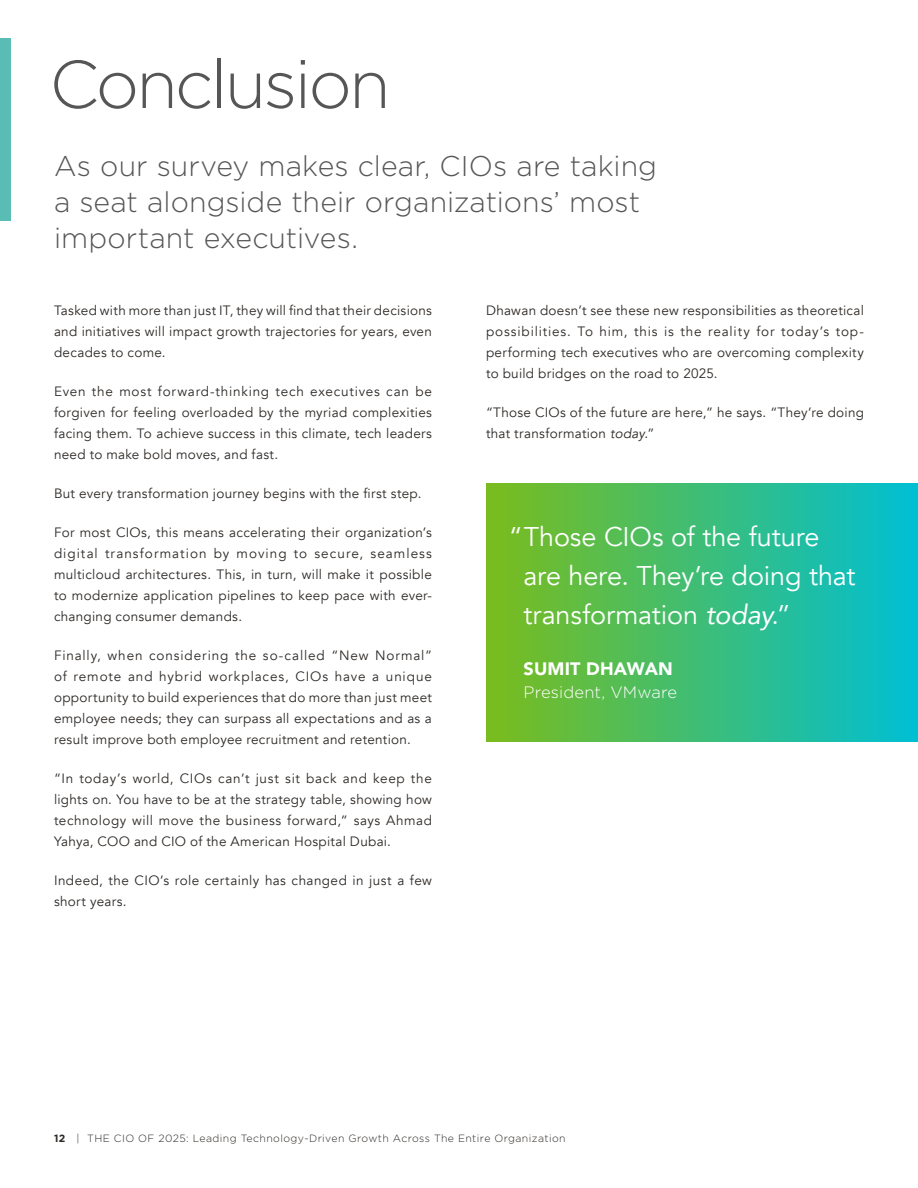
<style>
.page{position:relative;width:918px;height:1188px;background:#fff}
.page>*{position:absolute;margin:0;border:0;box-sizing:border-box;transform-origin:0 0}
.t1{font:300 67.5px "Gotham";letter-spacing:-.04em;color:#565656}
.t2{font:300 28.5px/36px "Gotham";letter-spacing:.005em;color:#565656}
.t3{font:27px/39px "Avenir";letter-spacing:-.005em;color:#fff}
.t4{font:900 18px "Avenir";letter-spacing:.01em;color:#fff}
.t5{font:300 16.5px "Gotham";letter-spacing:.01em;color:#fff}
.t6{font:13.5px/21px "Avenir";letter-spacing:.02em;color:#2d2926;text-align:justify}
.t7{font:300 10.5px "Gotham";letter-spacing:.04em;color:#2d2926}
.s1{font-style:italic}
.s2{font-weight:700}
</style>
<div class="page">
<div style="left:0;top:38px;width:10px;height:182px;background:#59bdb6"></div>
<div style="left:486px;top:484px;width:432px;height:258px;background:linear-gradient(to right,#7bbc1b,#00bfd4)"></div>
<h1 class="t1" style="left:49px;top:41px;width:343px">Conclusion</h1>
<h2 class="t2" style="left:54px;top:147px;width:605px">As our survey makes clear, CIOs are taking a seat alongside their organizations’ most important executives.</h2>
<p class="t6" style="left:54px;top:300px;width:380px">Tasked with more than just IT, they will find that their decisions and initiatives will impact growth trajectories for years, even decades to come.</p>
<p class="t6" style="left:54px;top:381px;width:379px">Even the most forward-thinking tech executives can be forgiven for feeling overloaded by the myriad complexities facing them. To achieve success in this climate, tech leaders need to make bold moves, and fast.</p>
<p class="t6" style="left:54px;top:483px;width:369px">But every transformation journey begins with the first step.</p>
<p class="t6" style="left:54px;top:522px;width:380px">For most CIOs, this means accelerating their organization’s digital transformation by moving to secure, seamless multicloud architectures. This, in turn, will make it possible to modernize application pipelines to keep pace with ever&shy;changing consumer demands.</p>
<p class="t6" style="left:54px;top:645px;width:380px">Finally, when considering the so-called “New Normal” of remote and hybrid workplaces, CIOs have a unique opportunity to build experiences that do more than just meet employee needs; they can surpass all expectations and as a result improve both employee recruitment and retention.</p>
<p class="t6" style="left:54px;top:768px;width:379px">“In today’s world, CIOs can’t just sit back and keep the lights on. You have to be at the strategy table, showing how technology will move the business forward,” says Ahmad Yahya, COO and CIO of the American Hospital Dubai.</p>
<p class="t6" style="left:54px;top:870px;width:380px">Indeed, the CIO’s role certainly has changed in just a few short years.</p>
<p class="t6" style="left:486px;top:300px;width:380px">Dhawan doesn’t see these new responsibilities as theoretical possibilities. To him, this is the reality for today’s top&shy;performing tech executives who are overcoming complexity to build bridges on the road to 2025.</p>
<p class="t6" style="left:486px;top:402px;width:380px">“Those CIOs of the future are here,” he says. “They’re doing that transformation <span class="s1">today</span>.”</p>
<h3 class="t3" style="left:524px;top:518px;width:334px;text-indent:-15px">“Those CIOs of the future are here. They’re doing that transformation <span class="s1">today</span>.”</h3>
<h3 class="t4" style="left:524px;top:654px;width:151px">SUMIT DHAWAN</h3>
<p class="t5" style="left:524px;top:681px;width:155px">President, VMware</p>
<p class="t7" style="left:54px;top:1132px;width:513px"><span class="s2">12</span> | THE CIO OF 2025: Leading Technology-Driven Growth Across The Entire Organization</p>
</div>
